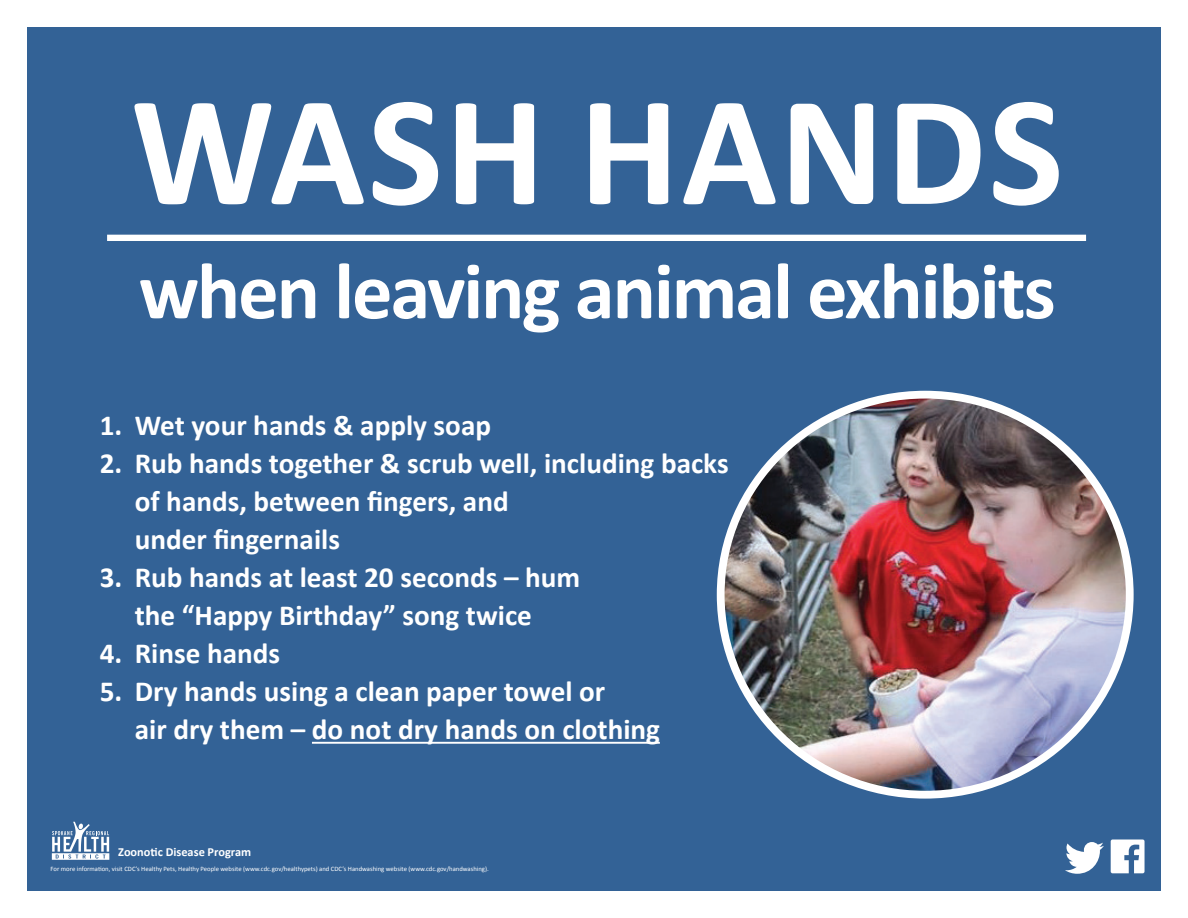
<style>
.page{position:relative;width:1188px;height:918px;background:#fff}
.page>*{position:absolute;margin:0;border:0;box-sizing:border-box;transform-origin:0 0}
.t1{font:700 158.55px "Calibri";letter-spacing:.015em;color:#fff}
.t2{font:700 80.7px "Calibri";letter-spacing:-.025em;color:#fff}
.t3{font:700 29.25px/38.1px "Calibri";color:#fff}
.t4{font:700 12.3px "Calibri";color:#fff}
.t5{font:6.6px "Calibri";color:#fff}
</style>
<div class="page">
<div style="left:27px;top:27px;width:1134px;height:864px;background:#336296"></div>
<hr style="left:312px;top:742px;width:348px;height:2px;background:#fff">
<svg style="left:52px;top:822px;width:57px;height:38px"></svg>
<img style="left:721px;top:395px;width:409px;height:400px">
<div style="left:107px;top:235px;width:979px;height:6px;background:#fff"></div>
<svg style="left:1111px;top:840px;width:34px;height:33px"></svg>
<svg style="left:1065px;top:842px;width:39px;height:32px"></svg>
<h1 class="t1" style="left:131px;top:50px;width:934px">WASH HANDS</h1>
<h2 class="t2" style="left:139px;top:240px;width:918px">when leaving animal exhibits</h2>
<p class="t3" style="left:100px;top:406px;width:393px">1. Wet your hands &amp; apply soap</p>
<p class="t3" style="left:135px;top:444px;width:595px;text-indent:-35px">2. Rub hands together &amp; scrub well, including backs of hands, between fingers, and<br>under fingernails</p>
<p class="t3" style="left:100px;top:558px;width:482px;text-align:center">3. Rub hands at least 20 seconds – hum the “Happy Birthday” song twice</p>
<p class="t3" style="left:100px;top:634px;width:182px">4. Rinse hands</p>
<p class="t3" style="left:135px;top:673px;width:527px;text-indent:-35px">5. Dry hands using a clean paper towel or<br>air dry them – do not dry hands on clothing</p>
<p class="t4" style="left:118px;top:844px;width:134px">Zoonotic Disease Program</p>
<p class="t5" style="left:51px;top:864px;width:440px">For more information, visit CDC’s Healthy Pets, Healthy People website (www.cdc.gov/healthypets) and CDC’s Handwashing website (www.cdc.gov/handwashing).</p>
</div>
